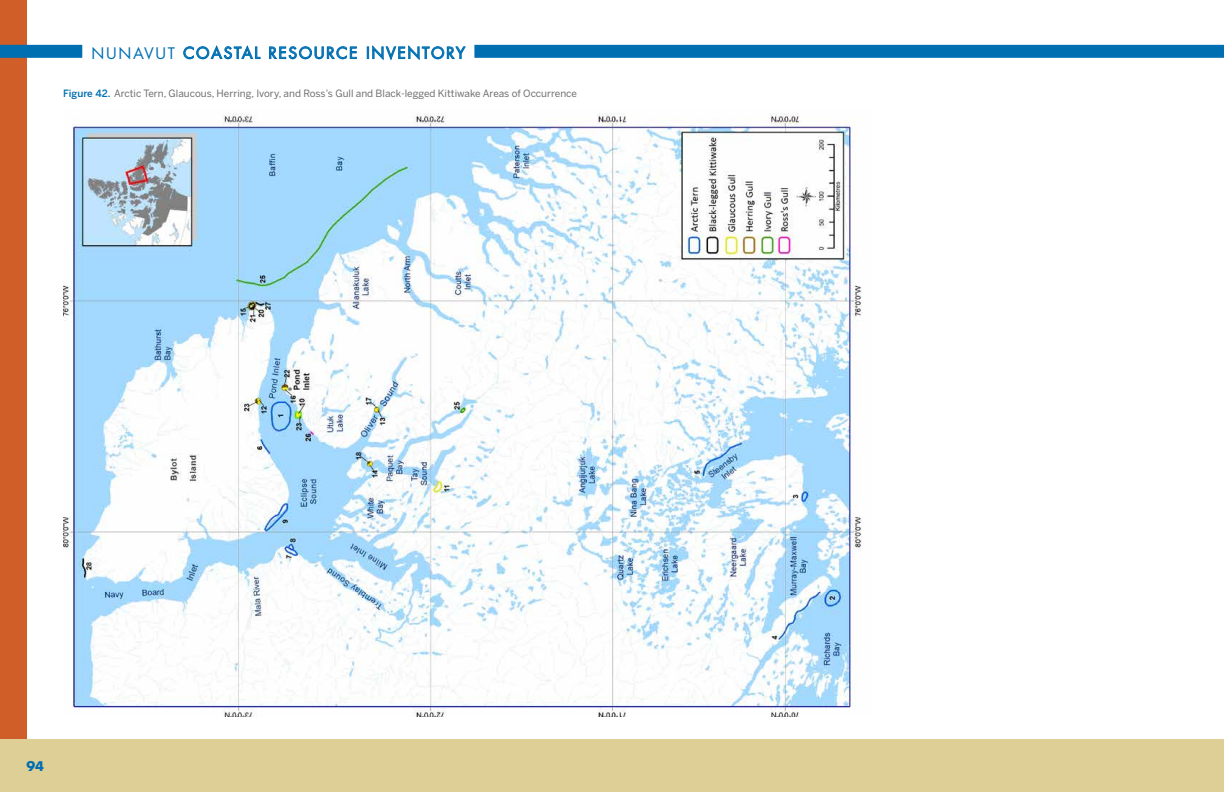
<style>
.page{position:relative;width:1224px;height:792px;background:#fff}
.page>*{position:absolute;margin:0;border:0;box-sizing:border-box;transform-origin:0 0}
.t1{font:15.5px "Futura";letter-spacing:.11em;color:#006fb2}
.t2{font:700 13px "Futura";color:#006fb2}
.t3{font:10px "Benton Sans";color:#6d6e71}
.s1{font-weight:500;color:#006fb2}
</style>
<div class="page">
<div style="left:0;top:0;width:27px;height:792px;background:#d05e28"></div>
<div style="left:0;top:740px;width:1224px;height:52px;background:#ddcf95"></div>
<div style="left:474px;top:45px;width:750px;height:13px;background:#006fb2"></div>
<div style="left:0;top:45px;width:82px;height:13px;background:#006fb2"></div>
<svg style="left:183px;top:45px;width:78px;height:15px"></svg>
<svg style="left:269px;top:46px;width:88px;height:14px"></svg>
<svg style="left:367px;top:45px;width:99px;height:16px"></svg>
<img style="left:63px;top:113px;width:799px;height:604px">
<h1 class="t1" style="left:92px;top:42px;width:375px">NUNAVUT COASTAL RESOURCE INVENTORY</h1>
<p class="t3" style="left:63px;top:87px;width:516px"><span class="s1">Figure 42.</span> Arctic Tern, Glaucous, Herring, Ivory, and Ross’s Gull and Black-legged Kittiwake Areas of Occurrence</p>
<h2 class="t2" style="left:26px;top:757px;width:19px">94</h2>
</div>
